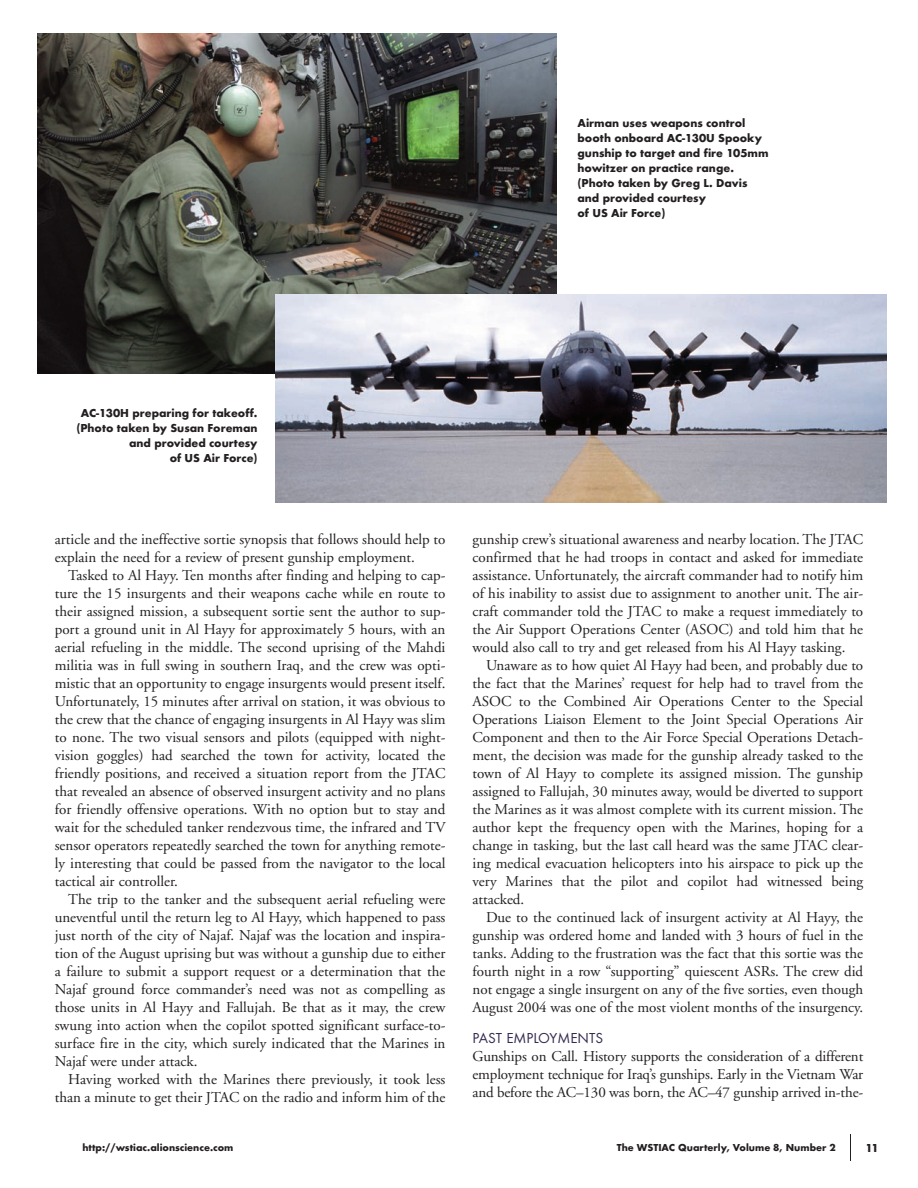
<style>
.page{position:relative;width:918px;height:1188px;background:#fff}
.page>*{position:absolute;margin:0;border:0;box-sizing:border-box;transform-origin:0 0}
.t1{font:15px/18px "Adobe Garamond";color:#231f20}
.t2{font:700 12px/15px "Futura T";color:#231f20}
.t3{font:700 10.5px "Futura T";color:#231f20}
.s1{font-family:"Futura T";color:#362a50}
</style>
<div class="page">
<svg style="left:850px;top:1134px;width:1px;height:27px"></svg>
<img style="left:37px;top:34px;width:520px;height:339px">
<img style="left:276px;top:294px;width:611px;height:209px">
<p class="t2" style="left:578px;top:115px;width:193px">Airman uses weapons control booth onboard AC-130U Spooky gunship to target and fire 105mm howitzer on practice range. (Photo taken by Greg L. Davis and provided courtesy<br>of US Air Force)</p>
<p class="t2" style="left:76px;top:405px;width:183px;text-align:right">AC-130H preparing for takeoff. (Photo taken by Susan Foreman and provided courtesy<br>of US Air Force)</p>
<p class="t1" style="left:55px;top:531px;width:392px">article and the ineffective sortie synopsis that follows should help to</p>
<p class="t1" style="left:55px;top:549px;width:362px">explain the need for a review of present gunship employment.</p>
<p class="t1" style="left:68px;top:567px;width:379px">Tasked to Al Hayy. Ten months after finding and helping to cap-</p>
<p class="t1" style="left:55px;top:585px;width:392px">ture the 15 insurgents and their weapons cache while en route to</p>
<p class="t1" style="left:55px;top:603px;width:392px">their assigned mission, a subsequent sortie sent the author to sup-</p>
<p class="t1" style="left:55px;top:621px;width:392px">port a ground unit in Al Hayy for approximately 5 hours, with an</p>
<p class="t1" style="left:55px;top:639px;width:392px">aerial refueling in the middle. The second uprising of the Mahdi</p>
<p class="t1" style="left:55px;top:657px;width:392px">militia was in full swing in southern Iraq, and the crew was opti-</p>
<p class="t1" style="left:55px;top:675px;width:392px">mistic that an opportunity to engage insurgents would present itself.</p>
<p class="t1" style="left:55px;top:693px;width:392px">Unfortunately, 15 minutes after arrival on station, it was obvious to</p>
<p class="t1" style="left:55px;top:711px;width:392px">the crew that the chance of engaging insurgents in Al Hayy was slim</p>
<p class="t1" style="left:55px;top:729px;width:392px">to none. The two visual sensors and pilots (equipped with night-</p>
<p class="t1" style="left:55px;top:747px;width:392px">vision goggles) had searched the town for activity, located the</p>
<p class="t1" style="left:55px;top:765px;width:392px">friendly positions, and received a situation report from the JTAC</p>
<p class="t1" style="left:55px;top:783px;width:392px">that revealed an absence of observed insurgent activity and no plans</p>
<p class="t1" style="left:55px;top:801px;width:392px">for friendly offensive operations. With no option but to stay and</p>
<p class="t1" style="left:55px;top:819px;width:392px">wait for the scheduled tanker rendezvous time, the infrared and TV</p>
<p class="t1" style="left:55px;top:837px;width:392px">sensor operators repeatedly searched the town for anything remote-</p>
<p class="t1" style="left:55px;top:855px;width:392px">ly interesting that could be passed from the navigator to the local</p>
<p class="t1" style="left:55px;top:873px;width:125px">tactical air controller.</p>
<p class="t1" style="left:68px;top:891px;width:379px">The trip to the tanker and the subsequent aerial refueling were</p>
<p class="t1" style="left:55px;top:909px;width:392px">uneventful until the return leg to Al Hayy, which happened to pass</p>
<p class="t1" style="left:55px;top:927px;width:392px">just north of the city of Najaf. Najaf was the location and inspira-</p>
<p class="t1" style="left:55px;top:945px;width:392px">tion of the August uprising but was without a gunship due to either</p>
<p class="t1" style="left:55px;top:963px;width:392px">a failure to submit a support request or a determination that the</p>
<p class="t1" style="left:55px;top:981px;width:392px">Najaf ground force commander’s need was not as compelling as</p>
<p class="t1" style="left:55px;top:999px;width:392px">those units in Al Hayy and Fallujah. Be that as it may, the crew</p>
<p class="t1" style="left:55px;top:1017px;width:392px">swung into action when the copilot spotted significant surface-to-</p>
<p class="t1" style="left:55px;top:1035px;width:392px">surface fire in the city, which surely indicated that the Marines in</p>
<p class="t1" style="left:55px;top:1053px;width:144px">Najaf were under attack.</p>
<p class="t1" style="left:68px;top:1071px;width:379px">Having worked with the Marines there previously, it took less</p>
<p class="t1" style="left:55px;top:1089px;width:392px">than a minute to get their JTAC on the radio and inform him of the</p>
<p class="t1" style="left:473px;top:531px;width:392px">gunship crew’s situational awareness and nearby location. The JTAC</p>
<p class="t1" style="left:473px;top:549px;width:392px">confirmed that he had troops in contact and asked for immediate</p>
<p class="t1" style="left:473px;top:567px;width:392px">assistance. Unfortunately, the aircraft commander had to notify him</p>
<p class="t1" style="left:473px;top:585px;width:392px">of his inability to assist due to assignment to another unit. The air-</p>
<p class="t1" style="left:473px;top:603px;width:392px">craft commander told the JTAC to make a request immediately to</p>
<p class="t1" style="left:473px;top:621px;width:392px">the Air Support Operations Center (ASOC) and told him that he</p>
<p class="t1" style="left:473px;top:639px;width:374px">would also call to try and get released from his Al Hayy tasking.</p>
<p class="t1" style="left:486px;top:657px;width:379px">Unaware as to how quiet Al Hayy had been, and probably due to</p>
<p class="t1" style="left:473px;top:675px;width:392px">the fact that the Marines’ request for help had to travel from the</p>
<p class="t1" style="left:473px;top:693px;width:392px">ASOC to the Combined Air Operations Center to the Special</p>
<p class="t1" style="left:473px;top:711px;width:392px">Operations Liaison Element to the Joint Special Operations Air</p>
<p class="t1" style="left:473px;top:729px;width:392px">Component and then to the Air Force Special Operations Detach-</p>
<p class="t1" style="left:473px;top:747px;width:392px">ment, the decision was made for the gunship already tasked to the</p>
<p class="t1" style="left:473px;top:765px;width:392px">town of Al Hayy to complete its assigned mission. The gunship</p>
<p class="t1" style="left:473px;top:783px;width:392px">assigned to Fallujah, 30 minutes away, would be diverted to support</p>
<p class="t1" style="left:473px;top:801px;width:392px">the Marines as it was almost complete with its current mission. The</p>
<p class="t1" style="left:473px;top:819px;width:392px">author kept the frequency open with the Marines, hoping for a</p>
<p class="t1" style="left:473px;top:837px;width:392px">change in tasking, but the last call heard was the same JTAC clear-</p>
<p class="t1" style="left:473px;top:855px;width:392px">ing medical evacuation helicopters into his airspace to pick up the</p>
<p class="t1" style="left:473px;top:873px;width:392px">very Marines that the pilot and copilot had witnessed being</p>
<p class="t1" style="left:473px;top:891px;width:53px">attacked.</p>
<p class="t1" style="left:486px;top:909px;width:379px">Due to the continued lack of insurgent activity at Al Hayy, the</p>
<p class="t1" style="left:473px;top:927px;width:392px">gunship was ordered home and landed with 3 hours of fuel in the</p>
<p class="t1" style="left:473px;top:945px;width:392px">tanks. Adding to the frustration was the fact that this sortie was the</p>
<p class="t1" style="left:473px;top:963px;width:392px">fourth night in a row “supporting” quiescent ASRs. The crew did</p>
<p class="t1" style="left:473px;top:981px;width:392px">not engage a single insurgent on any of the five sorties, even though</p>
<p class="t1" style="left:473px;top:999px;width:392px">August 2004 was one of the most violent months of the insurgency.</p>
<p class="t1" style="left:473px;top:1031px;width:392px"><span class="s1">PAST EMPLOYMENTS<br></span>Gunships on Call. History supports the consideration of a different employment technique for Iraq’s gunships. Early in the Vietnam War and before the AC–130 was born, the AC–47 gunship arrived in-the-</p>
<p class="t3" style="left:82px;top:1141px;width:152px">http://wstiac.alionscience.com</p>
<p class="t3" style="left:617px;top:1141px;width:220px">The WSTIAC Quarterly, Volume 8, Number 2</p>
<p class="t2" style="left:866px;top:1140px;width:15px">11</p>
</div>
